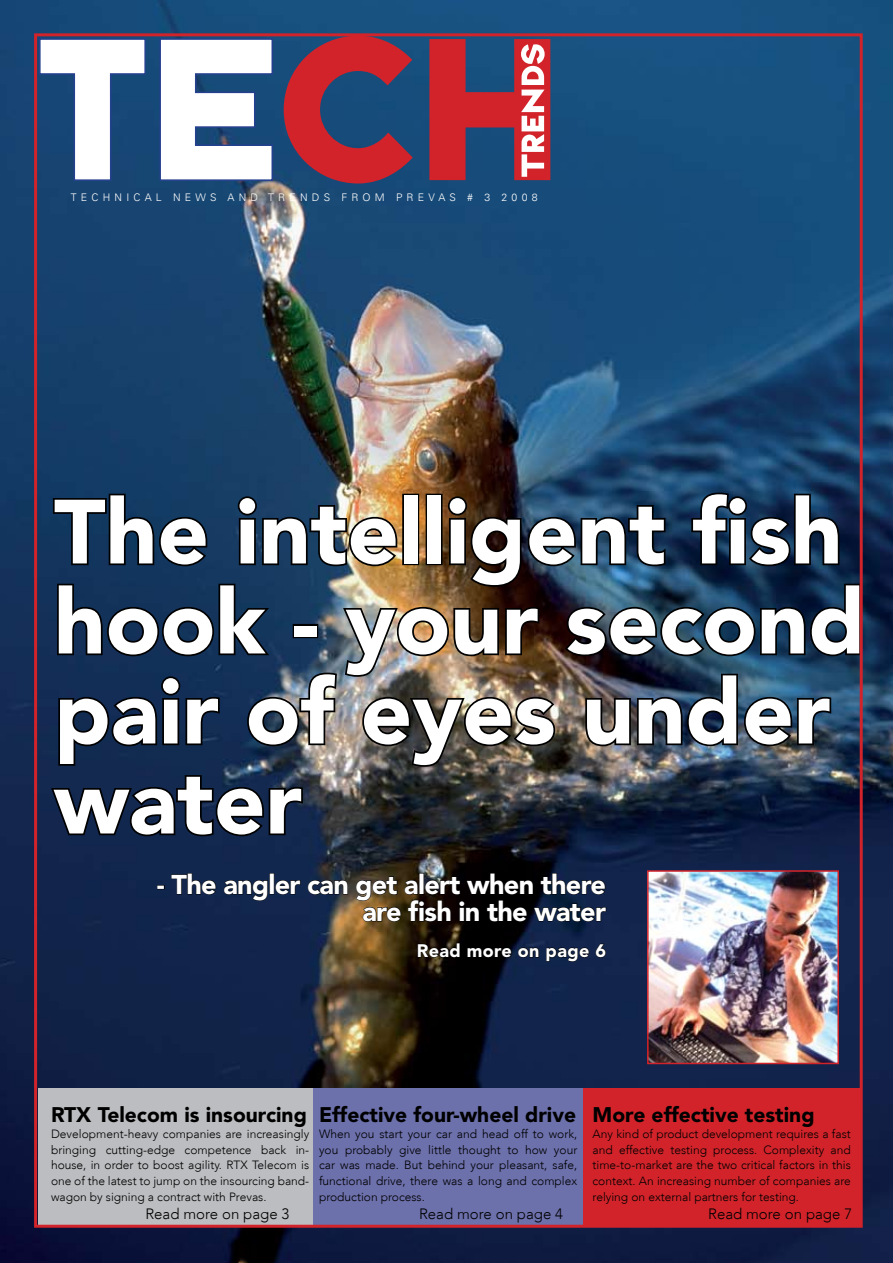
<style>
.page{position:relative;width:893px;height:1263px;background:#fff}
.page>*{position:absolute;margin:0;border:0;box-sizing:border-box;transform-origin:0 0}
.t1{font:900 90px/90px "Avenir LT Std";color:#fff}
.t2{font:900 27px/27px "Avenir LT Std";letter-spacing:-.025em;color:#fff;text-align:right}
.t3{font:900 21px "Avenir LT Std";color:#000}
.t4{font:900 18px "Avenir LT Std";letter-spacing:.02em;color:#fff}
.t5{font:300 15px "Avenir LT";color:#000}
.t6{font:300 12px/15.8px "Avenir LT";color:#000;text-align:justify}
.t7{font:300 10.5px "Univers LT";letter-spacing:.4em;color:#fff}
</style>
<div class="page">
<img style="left:0;top:0;width:893px;height:1263px">
<svg style="left:38px;top:38px;width:236px;height:144px"></svg>
<svg style="left:284px;top:37px;width:266px;height:147px;background:#7f3f57"></svg>
<img style="left:49px;top:491px;width:810px;height:347px">
<div style="left:38px;top:1089px;width:274px;height:136px;background:#bcbdc0"></div>
<div style="left:313px;top:1089px;width:277px;height:136px;background:#6c70ab"></div>
<div style="left:584px;top:1089px;width:276px;height:136px;background:#d2232a"></div>
<svg style="left:157px;top:885px;width:8px;height:4px"></svg>
<svg style="left:171px;top:873px;width:45px;height:22px"></svg>
<svg style="left:223px;top:880px;width:45px;height:21px"></svg>
<div style="left:269px;top:873px;width:5px;height:21px;border:1px solid #000"></div>
<svg style="left:275px;top:880px;width:26px;height:15px"></svg>
<svg style="left:307px;top:880px;width:41px;height:15px"></svg>
<svg style="left:355px;top:873px;width:251px;height:49px;background:#181717"></svg>
<svg style="left:417px;top:942px;width:43px;height:16px"></svg>
<svg style="left:467px;top:947px;width:45px;height:11px"></svg>
<svg style="left:518px;top:947px;width:21px;height:11px"></svg>
<svg style="left:546px;top:947px;width:43px;height:15px"></svg>
<svg style="left:595px;top:943px;width:11px;height:15px"></svg>
<img style="left:650px;top:873px;width:186px;height:188px">
<div style="left:647px;top:870px;width:192px;height:194px;border:2px solid #d2232a"></div>
<p class="t7" style="left:71px;top:191px;width:229px">TECHNICAL NEWS AND T REND</p>
<p class="t7" style="left:324px;top:191px;width:92px">S FR OM PRE</p>
<p class="t7" style="left:428px;top:191px;width:20px">V AS</p>
<p class="t7" style="left:467px;top:191px;width:72px"># 3 2008</p>
<h1 class="t1" style="left:54px;top:487px;width:813px">The intelligent fish hook - your second pair of eyes under water</h1>
<h2 class="t2" style="left:157px;top:871px;width:451px">- The angler can get alert when there are fish in the water</h2>
<h3 class="t4" style="left:417px;top:940px;width:191px">Read more on page 6</h3>
<h3 class="t3" style="left:51px;top:1102px;width:257px">RTX Telecom is insourcing</h3>
<p class="t6" style="left:51px;top:1126px;width:260px">Development-heavy companies are increasingly bringing cutting-edge competence back in&shy;house, in order to boost agility. RTX Telecom is one of the latest to jump on the insourcing band&shy;wagon by signing a contract with Prevas.</p>
<h3 class="t3" style="left:319px;top:1102px;width:259px">Effective four-wheel drive</h3>
<p class="t6" style="left:319px;top:1126px;width:260px">When you start your car and head off to work, you probably give little thought to how your car was made. But behind your pleasant, safe, functional drive, there was a long and complex production process.</p>
<h3 class="t3" style="left:592px;top:1102px;width:224px">More effective testing</h3>
<p class="t6" style="left:592px;top:1126px;width:260px">Any kind of product development requires a fast and effective testing process. Complexity and time-to-market are the two critical factors in this context. An increasing number of companies are relying on external partners for testing.</p>
<p class="t5" style="left:145px;top:1205px;width:146px">Read more on page 3</p>
<p class="t5" style="left:419px;top:1205px;width:146px">Read more on page 4</p>
<p class="t5" style="left:708px;top:1205px;width:146px">Read more on page 7</p>
</div>
